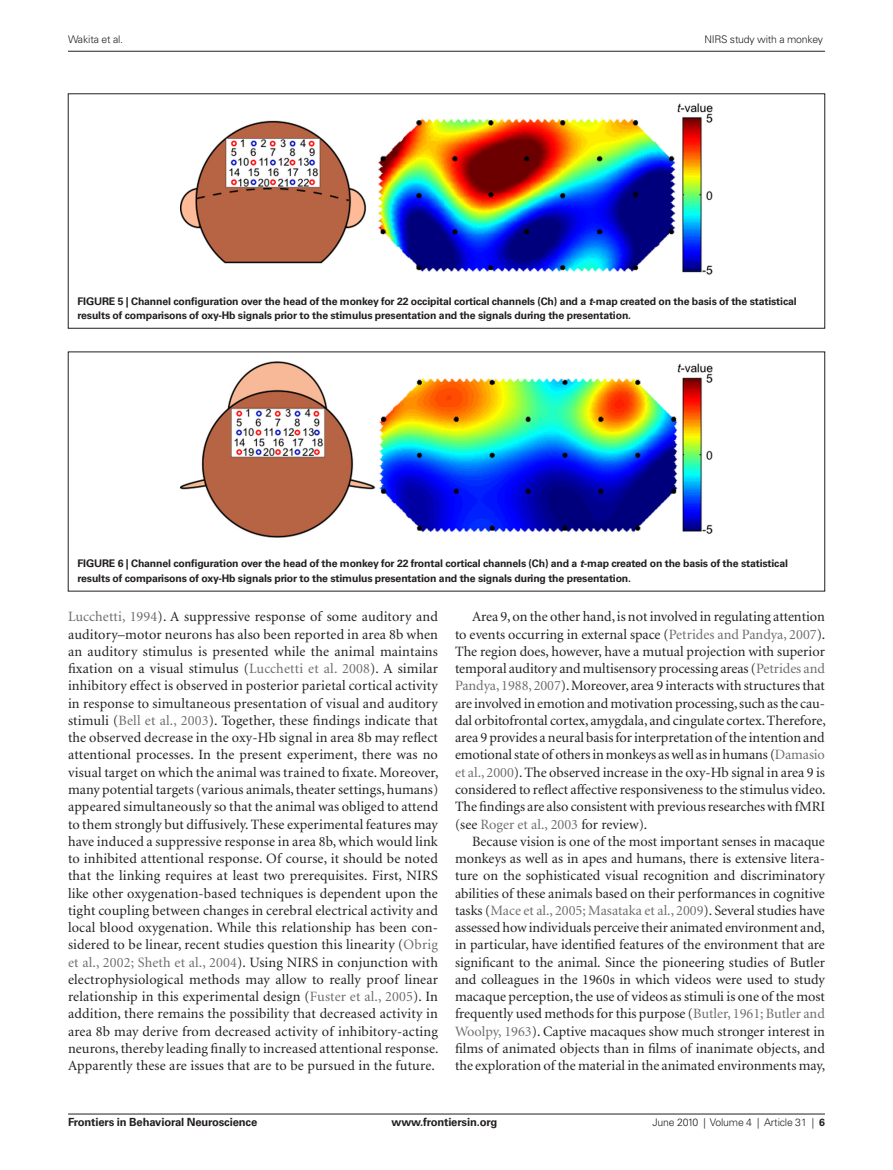
<style>
.page{position:relative;width:893px;height:1170px;background:#fff}
.page>*{position:absolute;margin:0;border:0;box-sizing:border-box;transform-origin:0 0}
.ART_tx{font:14.25px/17.2px "Minion";color:#231f20;text-align:justify}
.t1{font:700 11.25px "Univers";letter-spacing:-.015em;color:#231f20}
.FIGURE_tx{font:700 10.5px/14.2px "Univers";letter-spacing:-.015em;color:#231f20}
.t2{font:300 10.5px "Univers";letter-spacing:-.015em;color:#231f20}
.s1{font-style:italic}
.s2{color:#6c6d70}
.s3{font-weight:700}
</style>
<div class="page">
<hr style="left:68px;top:1113px;width:757px;height:1px;background:#231f20">
<hr style="left:68px;top:51px;width:757px;height:1px;background:#231f20">
<img style="left:181px;top:103px;width:531px;height:171px">
<img style="left:181px;top:361px;width:531px;height:176px">
<p class="t2" style="left:68px;top:33px;width:57px">Wakita et al.</p>
<p class="t2" style="left:704px;top:33px;width:120px">NIRS study with a monkey</p>
<p class="FIGURE_tx" style="left:78px;top:294px;width:721px">Figure 5 | Channel configuration over the head of the monkey for 22 occipital cortical channels (Ch) and a <span class="s1">t</span>-map created on the basis of the statistical results of comparisons of oxy-Hb signals prior to the stimulus presentation and the signals during the presentation.</p>
<p class="FIGURE_tx" style="left:78px;top:556px;width:712px">Figure 6 | Channel configuration over the head of the monkey for 22 frontal cortical channels (Ch) and a <span class="s1">t</span>-map created on the basis of the statistical results of comparisons of oxy-Hb signals prior to the stimulus presentation and the signals during the presentation.</p>
<p class="ART_tx" style="left:68px;top:608px;width:372px"><span class="s2">Lucchetti, 1994</span>). A suppressive response of some auditory and auditory–motor neurons has also been reported in area 8b when an auditory stimulus is presented while the animal maintains fixation on a visual stimulus (<span class="s2">Lucchetti et al. 2008</span>). A similar inhibitory effect is observed in posterior parietal cortical activity in response to simultaneous presentation of visual and auditory stimuli (<span class="s2">Bell et al., 2003</span>). Together, these findings indicate that the observed decrease in the oxy-Hb signal in area 8b may reflect attentional processes. In the present experiment, there was no visual target on which the animal was trained to fixate. Moreover, many potential targets (various animals, theater settings, humans) appeared simultaneously so that the animal was obliged to attend to them strongly but diffusively. These experimental features may have induced a suppressive response in area 8b, which would link to inhibited attentional response. Of course, it should be noted that the linking requires at least two prerequisites. First, NIRS like other oxygenation-based techniques is dependent upon the tight coupling between changes in cerebral electrical activity and local blood oxygenation. While this relationship has been con&shy;sidered to be linear, recent studies question this linearity (<span class="s2">Obrig et al., 2002; Sheth et al., 2004</span>). Using NIRS in conjunction with electrophysiological methods may allow to really proof linear relationship in this experimental design (<span class="s2">Fuster et al., 2005</span>). In addition, there remains the possibility that decreased activity in area 8b may derive from decreased activity of inhibitory-acting neurons, thereby leading finally to increased attentional response.<br>Apparently these are issues that are to be pursued in the future.</p>
<p class="ART_tx" style="left:455px;top:608px;width:372px;text-indent:17px">Area 9, on the other hand, is not involved in regulating attention to events occurring in external space (<span class="s2">Petrides and Pandya, 2007</span>).<br>The region does, however, have a mutual projection with superior temporal auditory and multisensory processing areas (<span class="s2">Petrides and Pandya, 1988, 2007</span>). Moreover, area 9 interacts with structures that are involved in emotion and motivation processing, such as the cau&shy;dal orbitofrontal cortex, amygdala, and cingulate cortex. Therefore, area 9 provides a neural basis for interpretation of the intention and emotional state of others in monkeys as well as in humans (<span class="s2">Damasio et al., 2000</span>). The observed increase in the oxy-Hb signal in area 9 is considered to reflect affective responsiveness to the stimulus video.<br>The findings are also consistent with previous researches with fMRI (see <span class="s2">Roger et al., 2003</span> for review).</p>
<p class="ART_tx" style="left:455px;top:833px;width:372px;text-indent:17px">Because vision is one of the most important senses in macaque monkeys as well as in apes and humans, there is extensive litera&shy;ture on the sophisticated visual recognition and discriminatory abilities of these animals based on their performances in cognitive tasks (<span class="s2">Mace et al., 2005; Masataka et al., 2009</span>). Several studies have assessed how individuals perceive their animated environment and, in particular, have identified features of the environment that are significant to the animal. Since the pioneering studies of Butler and colleagues in the 1960s in which videos were used to study macaque perception, the use of videos as stimuli is one of the most frequently used methods for this purpose (<span class="s2">Butler, 1961; Butler and Woolpy, 1963</span>). Captive macaques show much stronger interest in films of animated objects than in films of inanimate objects, and the exploration of the material in the animated environments may,</p>
<p class="t1" style="left:68px;top:1115px;width:191px">Frontiers in Behavioral Neuroscience</p>
<p class="t1" style="left:392px;top:1115px;width:107px">www.frontiersin.org</p>
<p class="t2" style="left:653px;top:1115px;width:174px">June 2010 | Volume 4 | Article 31 | <span class="s3">6</span></p>
</div>
